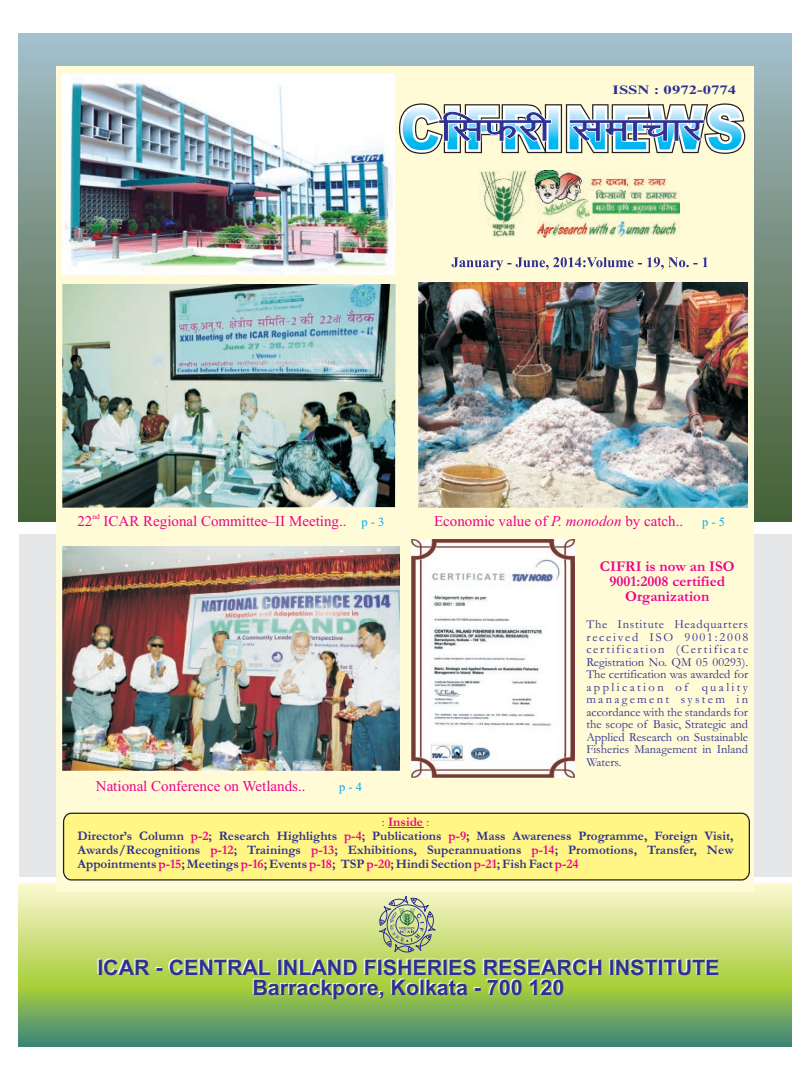
<style>
.page{position:relative;width:810px;height:1080px;background:#fff}
.page>*{position:absolute;margin:0;border:0;box-sizing:border-box;transform-origin:0 0}
.t1{font:700 21.38px/20px "Arial";color:#2e3092;text-align:center}
.t2{font:15px "Times New Roman";color:#ed028c}
.t3{font:700 15px/15px "Garamond";color:#ed028c;text-align:center}
.t4{font:700 13.12px/13.9px "Garamond";color:#2e3092}
.t5{font:700 13.12px "Garamond";color:#ed028c}
.t6{font:700 12.75px "Times New Roman";color:#2e3092;scale:1.31 1}
.t7{font:12.5px/12.5px "Garamond";color:#2e3092;text-align:justify}
.t8{font:12.5px "Times New Roman";color:#00aeef}
.t9{font:7.5px "Times New Roman";color:#ed028c}
.s1{font-size:12.5px;color:#00aeef}
.s2{font-style:italic}
.s3{font-weight:400}
.s4{color:#ed028c}
.s5{color:#2e3092}
</style>
<div class="page">
<img style="left:19px;top:883px;width:772px;height:164px">
<img style="left:19px;top:33px;width:772px;height:488px">
<div style="left:19px;top:534px;width:772px;height:343px;background:#e6e7e9"></div>
<div style="left:56px;top:66px;width:698px;height:826px;background:#fffbd6"></div>
<img style="left:480px;top:170px;width:199px;height:67px">
<img style="left:412px;top:539px;width:162px;height:238px">
<img style="left:62px;top:285px;width:334px;height:223px">
<img style="left:62px;top:546px;width:337px;height:225px">
<img style="left:418px;top:282px;width:330px;height:225px">
<div style="left:62px;top:812px;width:688px;height:69px;background:#fff685"></div>
<hr style="left:388px;top:828px;width:35px;height:1px;background:#ed028c">
<img style="left:62px;top:74px;width:332px;height:201px">
<svg style="left:452px;top:257px;width:256px;height:13px"></svg>
<svg style="left:399px;top:103px;width:347px;height:51px"></svg>
<svg style="left:372px;top:892px;width:70px;height:66px;background:#bcc893"></svg>
<p class="t6" style="left:613px;top:85px;width:96px">ISSN : 0972-0774</p>
<p class="t9" style="left:92px;top:514px;width:9px">nd</p>
<p class="t2" style="left:77px;top:516px;width:309px">22 ICAR Regional Committee–II Meeting.. <span class="s1">p - 3</span></p>
<p class="t2" style="left:434px;top:515px;width:292px">Economic value of <span class="s2">P. monodon</span> by catch.. <span class="s1">p - 5</span></p>
<p class="t2" style="left:96px;top:781px;width:211px">National Conference on Wetlands..</p>
<p class="t8" style="left:339px;top:782px;width:24px">p - 4</p>
<p class="t5" style="left:382px;top:818px;width:49px"><span class="s3">:</span> Inside <span class="s3">:</span></p>
<p class="t3" style="left:600px;top:560px;width:136px">CIFRI is now an ISO<br>9001:2008 certified<br>Organization</p>
<p class="t7" style="left:586px;top:620px;width:163px">The Institute Headquarters received ISO 9001:2008 certification (Certificate Registration No. QM 05 00293).<br>The certification was awarded for application of quality management system in accordance with the standards for the scope of Basic, Strategic and Applied Research on Sustainable Fisheries Management in Inland Waters.</p>
<p class="t4" style="left:77px;top:831px;width:124px">Director’s Column<br>Awards/Recognitions</p>
<p class="t4" style="left:191px;top:831px;width:148px"><span class="s4">p-2</span>; Research Highlights</p>
<p class="t4" style="left:344px;top:831px;width:99px"><span class="s4">p-4</span>; Publications</p>
<p class="t5" style="left:448px;top:832px;width:23px">p-9<span class="s5">;</span></p>
<p class="t5" style="left:210px;top:846px;width:28px">p-12<span class="s5">;</span></p>
<p class="t4" style="left:311px;top:845px;width:107px"><span class="s4">p-13</span>; Exhibitions,</p>
<p class="t4" style="left:477px;top:831px;width:259px">Mass Awareness Programme, Foreign Visit,</p>
<p class="t4" style="left:647px;top:845px;width:88px">Transfer, New</p>
<p class="t4" style="left:247px;top:845px;width:56px">Trainings</p>
<p class="t4" style="left:427px;top:845px;width:96px">Superannuations</p>
<p class="t4" style="left:568px;top:845px;width:70px">Promotions,</p>
<p class="t4" style="left:77px;top:845px;width:503px;text-indent:454px"><span class="s4">p-14</span>;<br>Appointments<span class="s4">p-15</span>; Meetings<span class="s4">p-16</span>; Events<span class="s4">p-18</span>; TSP<span class="s4">p-20</span>; Hindi Section<span class="s4">p-21</span>;Fish Fact<span class="s4">p-24</span></p>
<h1 class="t1" style="left:97px;top:960px;width:624px">ICAR - CENTRAL INLAND FISHERIES RESEARCH INSTITUTE<br>Barrackpore, Kolkata - 700 120</h1>
</div>
